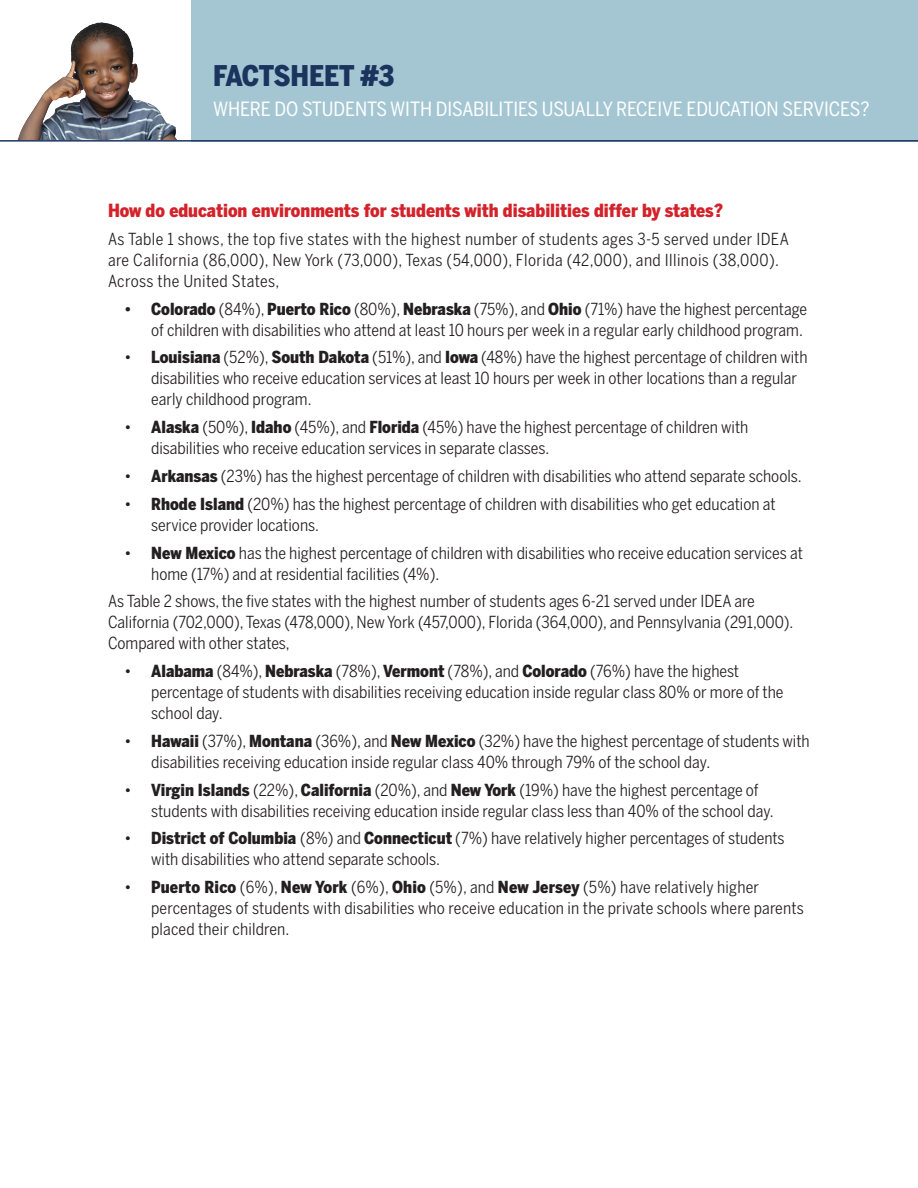
<style>
.page{position:relative;width:918px;height:1188px;background:#fff}
.page>*{position:absolute;margin:0;border:0;box-sizing:border-box;transform-origin:0 0}
.t1{font:900 28.2px "Benton Sans Condensed";letter-spacing:-.015em;color:#1a345d}
.t2{font:19.5px "Benton Sans Condensed";letter-spacing:-.005em;color:#fff}
.t3{font:900 18px "Benton Sans Condensed";color:#d3222a}
.t4{font:16.5px/21px "Benton Sans Condensed";color:#231f20}
.t5{font:16.5px/21px "Benton Sans Condensed";letter-spacing:.025em;color:#231f20}
.s1{font-weight:900}
</style>
<div class="page">
<img style="left:80px;top:22px;width:20px;height:10px">
<div style="left:191px;top:0;width:727px;height:142px;background:#a4c6d3"></div>
<hr style="left:0;top:140px;width:918px;height:2px;background:#1a335d">
<h1 class="t1" style="left:213px;top:57px;width:183px">FACTSHEET #3</h1>
<p class="t2" style="left:213px;top:97px;width:658px">WHERE DO STUDENTS WITH DISABILITIES USUALLY RECEIVE EDUCATION SERVICES?</p>
<p class="t3" style="left:108px;top:199px;width:617px">How do education environments for students with disabilities differ by states?</p>
<p class="t5" style="left:108px;top:228px;width:682px">As Table 1 shows, the top five states with the highest number of students ages 3-5 served under IDEA are California (86,000), New York (73,000), Texas (54,000), Florida (42,000), and Illinois (38,000).<br>Across the United States,</p>
<p class="t4" style="left:124px;top:298px;width:684px;text-align:right"><span class="s1">• Colorado</span> (84%), <span class="s1">Puerto Rico</span> (80%), <span class="s1">Nebraska</span> (75%), and <span class="s1">Ohio</span> (71%) have the highest percentage of children with disabilities who attend at least 10 hours per week in a regular early childhood program.</p>
<p class="t4" style="left:151px;top:347px;width:658px;text-indent:-27px">• <span class="s1">Louisiana</span> (52%), <span class="s1">South Dakota</span> (51%), and <span class="s1">Iowa</span> (48%) have the highest percentage of children with disabilities who receive education services at least 10 hours per week in other locations than a regular early childhood program.</p>
<p class="t4" style="left:151px;top:417px;width:599px;text-indent:-27px">• <span class="s1">Alaska</span> (50%), <span class="s1">Idaho</span> (45%), and <span class="s1">Florida</span> (45%) have the highest percentage of children with disabilities who receive education services in separate classes.</p>
<p class="t4" style="left:124px;top:465px;width:679px">• <span class="s1">Arkansas</span> (23%) has the highest percentage of children with disabilities who attend separate schools.</p>
<p class="t4" style="left:151px;top:493px;width:626px;text-indent:-27px">• <span class="s1">Rhode Island</span> (20%) has the highest percentage of children with disabilities who get education at service provider locations.</p>
<p class="t4" style="left:151px;top:542px;width:653px;text-indent:-27px">• <span class="s1">New Mexico</span> has the highest percentage of children with disabilities who receive education services at home (17%) and at residential facilities (4%).</p>
<p class="t4" style="left:108px;top:591px;width:687px">As Table 2 shows, the five states with the highest number of students ages 6-21 served under IDEA are<br>California (702,000), Texas (478,000), New York (457,000), Florida (364,000), and Pennsylvania (291,000).<br>Compared with other states,</p>
<p class="t4" style="left:151px;top:660px;width:634px;text-indent:-27px">• <span class="s1">Alabama</span> (84%), <span class="s1">Nebraska</span> (78%), <span class="s1">Vermont</span> (78%), and <span class="s1">Colorado</span> (76%) have the highest percentage of students with disabilities receiving education inside regular class 80% or more of the school day.</p>
<p class="t4" style="left:151px;top:730px;width:660px;text-indent:-27px">• <span class="s1">Hawaii</span> (37%), <span class="s1">Montana</span> (36%), and <span class="s1">New Mexico</span> (32%) have the highest percentage of students with disabilities receiving education inside regular class 40% through 79% of the school day.</p>
<p class="t4" style="left:151px;top:779px;width:624px;text-indent:-27px">• <span class="s1">Virgin Islands</span> (22%), <span class="s1">California</span> (20%), and <span class="s1">New York</span> (19%) have the highest percentage of students with disabilities receiving education inside regular class less than 40% of the school day.</p>
<p class="t4" style="left:151px;top:828px;width:635px;text-indent:-27px">• <span class="s1">District of Columbia</span> (8%) and <span class="s1">Connecticut</span> (7%) have relatively higher percentages of students with disabilities who attend separate schools.</p>
<p class="t4" style="left:151px;top:876px;width:654px;text-indent:-27px">• <span class="s1">Puerto Rico</span> (6%), <span class="s1">New York</span> (6%), <span class="s1">Ohio</span> (5%), and <span class="s1">New Jersey</span> (5%) have relatively higher percentages of students with disabilities who receive education in the private schools where parents placed their children.</p>
</div>
